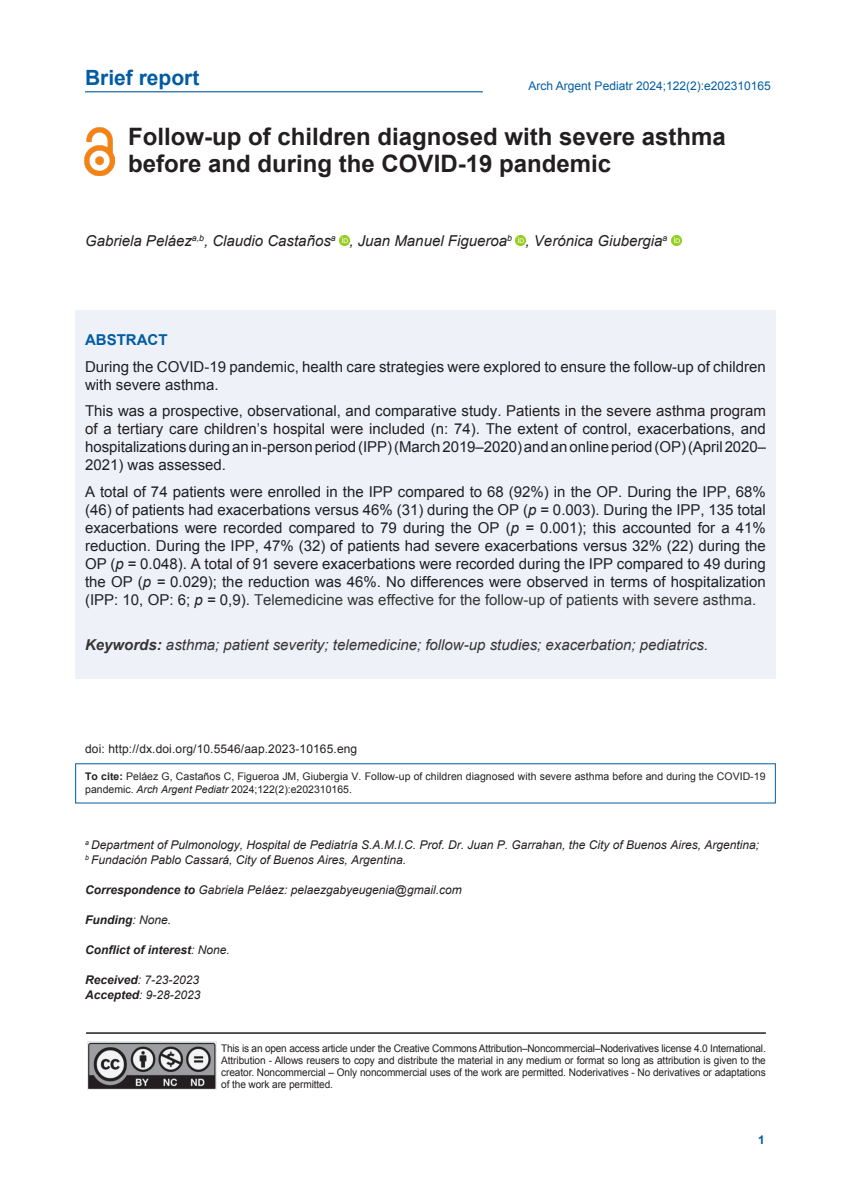
<style>
.page{position:relative;width:851px;height:1191px;background:#fff}
.page>*{position:absolute;margin:0;border:0;box-sizing:border-box;transform-origin:0 0}
._1_Título_Artículo_x{font:700 24px/27px "Arial";color:#231f20}
.t1{font:700 21px "Arial";color:#015ca3}
._4_Resumen_x10{font:15px/18px "Arial";color:#1f2023;text-align:justify}
._4_Resumen_x10-2{font:italic 15px "Arial";color:#363435}
._2_Autores_x10{font:italic 15px "Arial";color:#231f20}
._4_Resumen_x10-3{font:700 15px "Arial";color:#015ca3}
._3_Pie_x8_sin_tab{font:italic 12px/15px "Arial";color:#231f20}
._3_Pie_x8_sin_tab-2{font:12px "Arial";letter-spacing:.01em;color:#231f20}
.t2{font:12px "Arial";color:#015ca3}
._3_Pie_x8_sin_tab-3{font:italic 700 12px "Arial";color:#231f20}
.t3{font:700 12px "Arial";color:#015ca3}
._3_Pie_x8_sin_tab-4{font:10.5px/12px "Arial";letter-spacing:.005em;color:#231f20;text-align:justify;scale:.96 1}
._3_Pie_x8_sin_tab-5{font:10.5px/12.6px "Arial";letter-spacing:.005em;color:#231f20}
.s1{font-style:inherit}
.s2{color:#231f20}
.s3{font-style:italic}
.s4{color:#363435}
.s5{font-weight:700}
.s6{font-weight:400}
</style>
<div class="page">
<hr style="left:85px;top:91px;width:398px;height:1px;background:#015ca3">
<svg style="left:339px;top:236px;width:10px;height:10px"></svg>
<svg style="left:516px;top:236px;width:10px;height:10px"></svg>
<svg style="left:671px;top:236px;width:10px;height:10px"></svg>
<img style="left:84px;top:128px;width:31px;height:48px">
<div style="left:75px;top:310px;width:700px;height:369px;background:#eef2f8"></div>
<img style="left:87px;top:1041px;width:130px;height:48px">
<hr style="left:86px;top:1032px;width:679px;height:1px;background:#231f20">
<h2 class="t1" style="left:85px;top:63px;width:116px">Brief report</h2>
<p class="t2" style="left:528px;top:78px;width:244px">Arch Argent Pediatr 202<span class="s1">4</span>;<span class="s1">122(2):e20</span>2310165</p>
<p class="_1_Título_Artículo_x" style="left:128px;top:124px;width:599px">Follow-up of children diagnosed with severe asthma before and during the COVID-19 pandemic</p>
<p class="_2_Autores_x10" style="left:85px;top:231px;width:583px">Gabriela Peláez<sup>a,b</sup>, Claudio Castaños<sup>a</sup> , Juan Manuel Figueroa<sup>b</sup> , Verónica Giubergia<sup>a</sup></p>
<p class="_4_Resumen_x10-3" style="left:85px;top:330px;width:84px">ABSTRACT</p>
<p class="_4_Resumen_x10" style="left:85px;top:358px;width:682px">During the COVID-19 pandemic, health care strategies were explored to ensure the follow-up of children with severe asthma.</p>
<p class="_4_Resumen_x10" style="left:85px;top:402px;width:682px">This was a prospective, observational, and comparative study. <span class="s2">Patients in the severe asthma program of a tertiary care children’s hospital were included</span> (n: 74). The extent of control, exacerbations, and hospitalizations during an in-person period(IPP)(March2019–2020) and an online period(OP)(April2020– 2021) was assessed.</p>
<p class="_4_Resumen_x10" style="left:85px;top:483px;width:682px">A total of 74 patients were enrolled in the IPP compared to 68 (92%) in the OP. During the IPP, 68% (46) of patients had exacerbations versus 46% (31) during the OP (<span class="s3">p</span> = 0.003). During the IPP, 135 total exacerbations were recorded compared to 79 during the OP (<span class="s3">p =</span> 0.001); this accounted for a 41% reduction. During the IPP, 47% (32) of patients had severe exacerbations versus 32% (22) during the OP (<span class="s3">p</span> = 0.048). <span class="s2">A total of</span> 91 severe exacerbations were recorded during the IPP compared to 49 during the OP (<span class="s3">p =</span> 0.029); the reduction was 46%. No differences were observed in terms of hospitalization (IPP: 10, OP: 6; <span class="s3">p =</span> 0,9). <span class="s4">Telemedicine was effective for the follow-up of patients with severe asthma.</span></p>
<p class="_4_Resumen_x10-2" style="left:85px;top:634px;width:624px"><span class="s5">Keywords:</span> asthma; patient severity; telemedicine; follow-up studies; exacerbation; pediatrics.</p>
<p class="_3_Pie_x8_sin_tab-2" style="left:85px;top:741px;width:273px">doi: http://dx.doi.org/10.5546/aap.2023-10165.eng</p>
<p class="_3_Pie_x8_sin_tab-5" style="left:85px;top:770px;width:681px"><span class="s5">To cite:</span> Peláez G, Castaños C, Figueroa JM, Giubergia V. Follow-up of children diagnosed with severe asthma before and during the COVID-19 pandemic. <span class="s3">Arch Argent Pediatr</span> 202<span class="s1">4</span>;<span class="s1">122(2):</span>e202310165.</p>
<p class="_3_Pie_x8_sin_tab" style="left:85px;top:837px;width:675px"><sup>a</sup> Department of Pulmonology, Hospital de Pediatría S.A.M.I.C. Prof. Dr. Juan P. Garrahan, the City of Buenos Aires, Argentina; <sup>b</sup> Fundación Pablo Cassará, City of Buenos Aires, Argentina.</p>
<p class="_3_Pie_x8_sin_tab" style="left:85px;top:882px;width:378px"><span class="s5">Correspondence to</span> Gabriela Peláez: pelaezgabyeugenia@gmail.com</p>
<p class="_3_Pie_x8_sin_tab-3" style="left:85px;top:912px;width:88px">Funding<span class="s6">: None.</span></p>
<p class="_3_Pie_x8_sin_tab-3" style="left:85px;top:942px;width:146px">Conflict of interest<span class="s6">: None.</span></p>
<p class="_3_Pie_x8_sin_tab" style="left:85px;top:972px;width:116px"><span class="s5">Received</span>: 7-23-2023</p>
<p class="_3_Pie_x8_sin_tab" style="left:85px;top:987px;width:117px"><span class="s5">Accepted</span>: 9-28-2023</p>
<p class="_3_Pie_x8_sin_tab-4" style="left:221px;top:1042px;width:568px">This is an open access article under the Creative Commons Attribution–Noncommercial–Noderivatives license 4.0 International.<br>Attribution - Allows reusers to copy and distribute the material in any medium or format so long as attribution is given to the creator. Noncommercial – Only noncommercial uses of the work are permitted. Noderivatives - No derivatives or adaptations of the work are permitted.</p>
<p class="t3" style="left:758px;top:1131px;width:8px">1</p>
</div>
